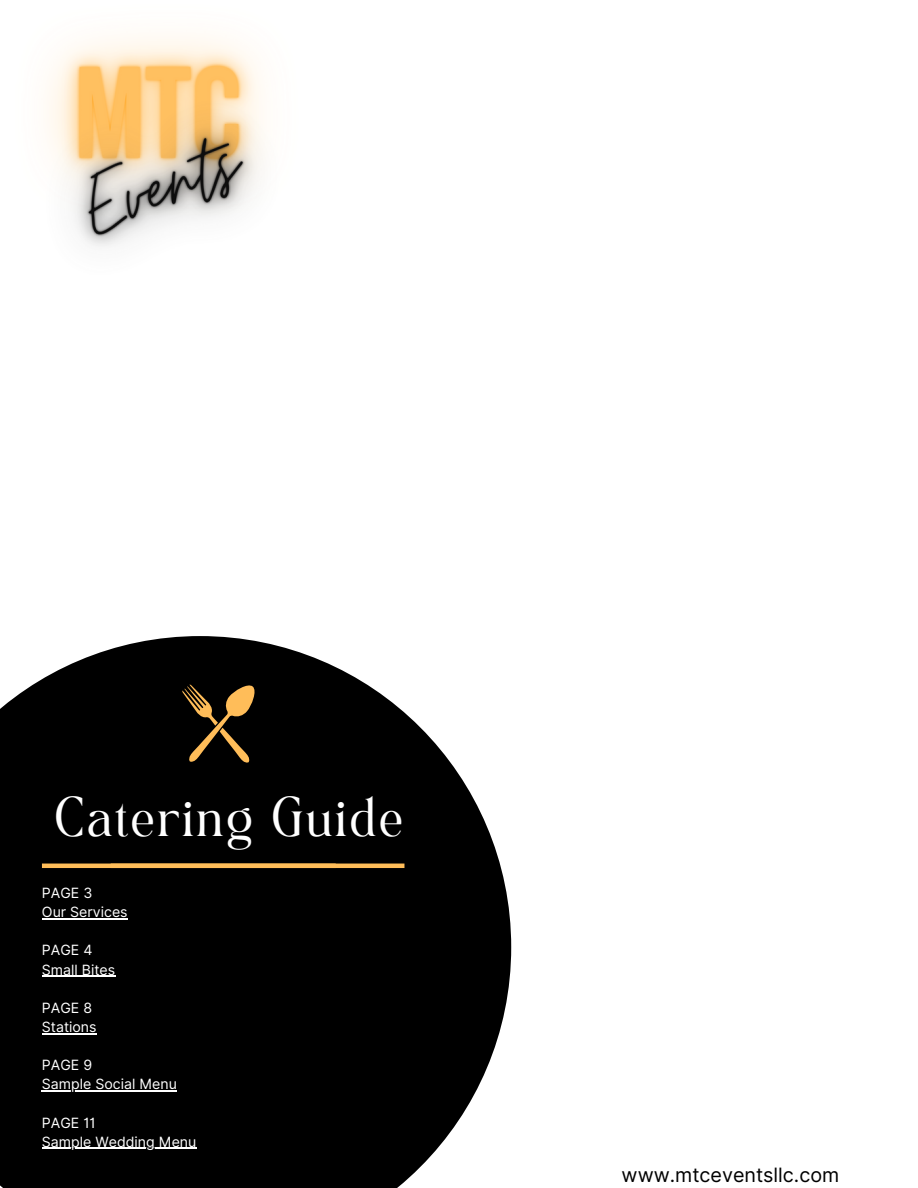
<style>
.page{position:relative;width:918px;height:1188px;background:#fff}
.page>*{position:absolute;margin:0;border:0;box-sizing:border-box;transform-origin:0 0}
.t1{font:39.15px "TAN Angleton";color:#fff}
.t2{font:19.8px "Inter";color:#000}
.t3{font:14.1px "Inter";color:#fff}
</style>
<div class="page">
<img style="left:48px;top:37px;width:216px;height:210px">
<svg style="left:0;top:636px;width:511px;height:552px;background:#202020"></svg>
<svg style="left:182px;top:682px;width:76px;height:81px;background:#402f16"></svg>
<hr style="left:111px;top:864px;width:293px;height:4px;background:#ffbd59">
<hr style="left:42px;top:864px;width:294px;height:4px;background:#ffbd59">
<hr style="left:42px;top:918px;width:86px;height:1px;background:#fff">
<hr style="left:42px;top:976px;width:73px;height:1px;background:#fff">
<hr style="left:42px;top:1033px;width:55px;height:1px;background:#fff">
<hr style="left:42px;top:1090px;width:135px;height:2px;background:#fff">
<hr style="left:42px;top:1148px;width:154px;height:1px;background:#fff">
<p class="t1" style="left:53px;top:796px;width:353px">Catering Guide</p>
<h1 class="t3" style="left:42px;top:885px;width:52px">PAGE 3</h1>
<p class="t3" style="left:42px;top:904px;width:87px">Our Services</p>
<p class="t3" style="left:42px;top:942px;width:52px">PAGE 4</p>
<p class="t3" style="left:42px;top:961px;width:75px">Small Bites</p>
<p class="t3" style="left:42px;top:999px;width:52px">PAGE 8</p>
<p class="t3" style="left:42px;top:1018px;width:56px">Stations</p>
<p class="t3" style="left:42px;top:1057px;width:52px">PAGE 9</p>
<p class="t3" style="left:42px;top:1076px;width:137px">Sample Social Menu</p>
<p class="t3" style="left:42px;top:1114px;width:55px">PAGE 11</p>
<p class="t3" style="left:42px;top:1133px;width:156px">Sample Wedding Menu</p>
<p class="t2" style="left:622px;top:1163px;width:219px">www.mtceventsllc.com</p>
</div>
